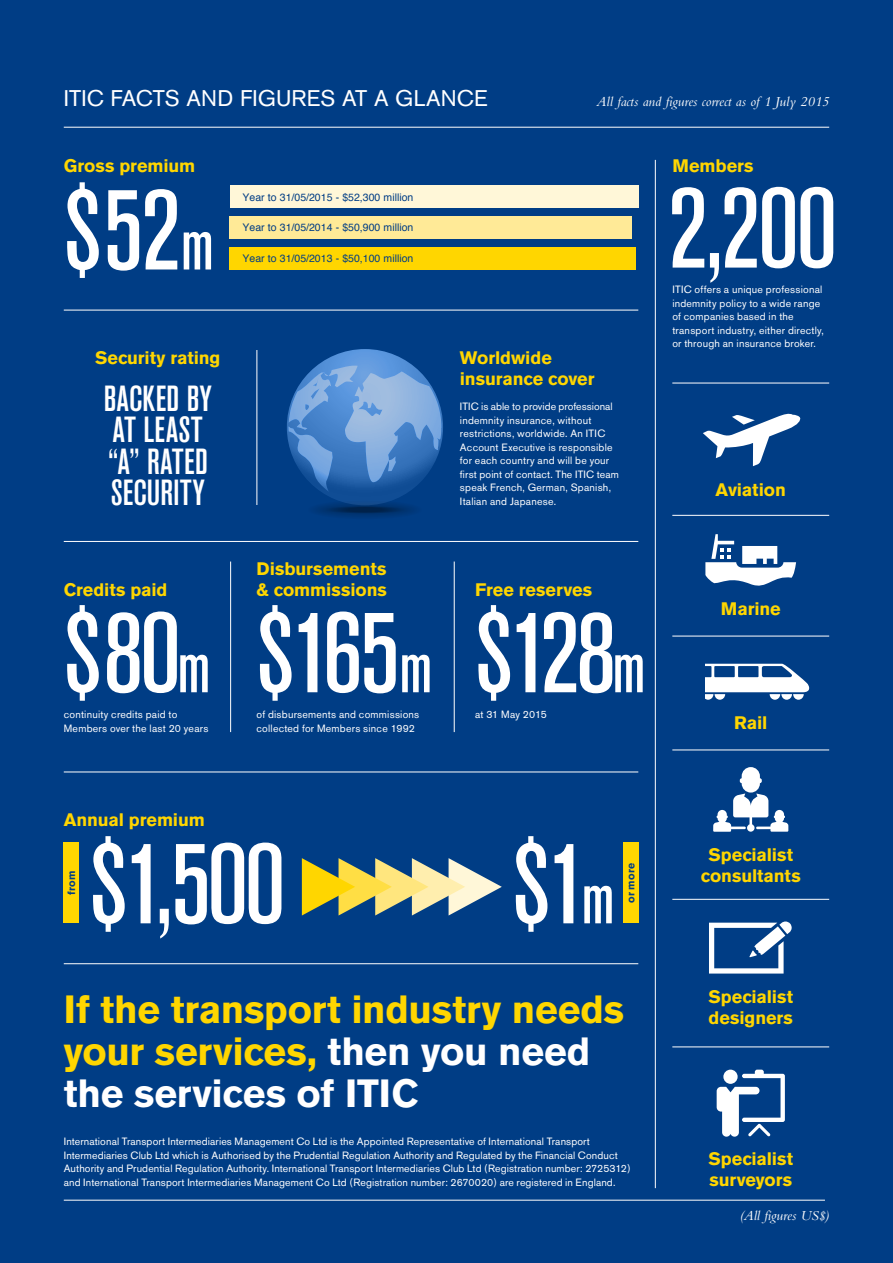
<style>
.page{position:relative;width:893px;height:1263px;background:#003d85}
.page>*{position:absolute;margin:0;border:0;box-sizing:border-box;transform-origin:0 0}
.t1{font:500 condensed 112.95px "Akzidenz Grotesk BE";letter-spacing:-.025em;color:#fff}
.t2{font:700 39px/42px "Akzidenz Grotesk BE";letter-spacing:-.005em;color:#ffd600}
.t3{font:500 condensed 36px/31.5px "Akzidenz Grotesk BE";letter-spacing:.01em;color:#fff}
.t4{font:22.5px "Akzidenz Grotesk BE";letter-spacing:.005em;color:#fff}
.t5{font:700 18px/21px "Akzidenz Grotesk BE";letter-spacing:-.005em;color:#ffd600}
.t6{font:italic 14.25px "Bembo";color:#fff}
.t7{font:10.5px/13.5px "Akzidenz Grotesk BE";letter-spacing:.015em;color:#fff}
.t8{font:10.5px "Helvetica";color:#003d85}
.t9{font:700 10.5px "Akzidenz Grotesk BE";letter-spacing:.015em;color:#003d85}
.s1{font-size:69px}
.s2{color:#fff}
</style>
<div class="page">
<hr style="left:64px;top:310px;width:574px;height:1px;background:#fff">
<hr style="left:64px;top:1200px;width:761px;height:1px;background:#fff">
<hr style="left:64px;top:963px;width:574px;height:1px;background:#fff">
<hr style="left:655px;top:160px;width:1px;height:1028px;background:#fff">
<hr style="left:256px;top:350px;width:1px;height:155px;background:#fff">
<hr style="left:64px;top:127px;width:765px;height:1px;background:#fff">
<div style="left:310px;top:501px;width:110px;height:18px;background:#003a80;border-radius:50%"></div>
<div style="left:310px;top:501px;width:110px;height:17px;background:#003a7f;border-radius:50%"></div>
<div style="left:313px;top:502px;width:104px;height:15px;background:#00387a;border-radius:50%"></div>
<div style="left:318px;top:504px;width:94px;height:12px;background:#003575;border-radius:50%"></div>
<div style="left:321px;top:505px;width:87px;height:10px;background:#003471;border-radius:50%"></div>
<div style="left:322px;top:505px;width:86px;height:9px;background:#003470;border-radius:50%"></div>
<div style="left:325px;top:506px;width:80px;height:8px;background:#00316c;border-radius:50%"></div>
<div style="left:325px;top:506px;width:80px;height:7px;background:#00316b;border-radius:50%"></div>
<div style="left:329px;top:506px;width:72px;height:7px;background:#002e64;border-radius:50%"></div>
<div style="left:329px;top:507px;width:72px;height:6px;background:#002e64;border-radius:50%"></div>
<div style="left:332px;top:507px;width:66px;height:6px;background:#002b5f;border-radius:50%"></div>
<div style="left:335px;top:507px;width:59px;height:6px;background:#002858;border-radius:50%"></div>
<div style="left:336px;top:507px;width:58px;height:5px;background:#002959;border-radius:50%"></div>
<div style="left:339px;top:507px;width:52px;height:5px;background:#002754;border-radius:50%"></div>
<div style="left:342px;top:507px;width:45px;height:5px;background:#00244f;border-radius:50%"></div>
<hr style="left:343px;top:508px;width:44px;height:4px;background:#00234c;border-radius:50%">
<svg style="left:287px;top:349px;width:156px;height:156px;background:#4880c3"></svg>
<svg style="left:329px;top:366px;width:112px;height:116px;background:#6193cd"></svg>
<svg style="left:705px;top:534px;width:91px;height:52px"></svg>
<svg style="left:713px;top:767px;width:75px;height:65px"></svg>
<svg style="left:717px;top:1069px;width:68px;height:68px"></svg>
<hr style="left:672px;top:515px;width:157px;height:1px;background:#fff">
<hr style="left:672px;top:636px;width:157px;height:1px;background:#fff">
<hr style="left:672px;top:749px;width:157px;height:1px;background:#fff">
<hr style="left:672px;top:899px;width:157px;height:1px;background:#fff">
<hr style="left:672px;top:1046px;width:157px;height:1px;background:#fff">
<div style="left:230px;top:185px;width:408px;height:23px;background:#fff7d8"></div>
<div style="left:230px;top:216px;width:402px;height:23px;background:#ffea97"></div>
<div style="left:230px;top:247px;width:406px;height:22px;background:#ffd600"></div>
<hr style="left:64px;top:541px;width:574px;height:1px;background:#fff">
<hr style="left:64px;top:772px;width:574px;height:1px;background:#fff">
<hr style="left:230px;top:561px;width:1px;height:171px;background:#fff">
<hr style="left:454px;top:561px;width:1px;height:171px;background:#fff">
<div style="left:64px;top:843px;width:15px;height:80px;background:#ffd600"></div>
<div style="left:623px;top:843px;width:15px;height:80px;background:#ffd600"></div>
<hr style="left:672px;top:383px;width:157px;height:1px;background:#fff">
<svg style="left:302px;top:858px;width:200px;height:57px"></svg>
<svg style="left:703px;top:413px;width:98px;height:53px"></svg>
<svg style="left:709px;top:921px;width:83px;height:52px"></svg>
<svg style="left:706px;top:664px;width:104px;height:36px"></svg>
<h3 class="t4" style="left:64px;top:85px;width:425px">ITIC FACTS AND FIGURES AT A GLANCE</h3>
<h3 class="t5" style="left:64px;top:156px;width:133px">Gross premium</h3>
<h1 class="t1" style="left:64px;top:168px;width:152px">$52<span class="s1">m</span></h1>
<p class="t8" style="left:243px;top:189px;width:172px">Year to 31/05/2015 - $52,300 million</p>
<p class="t8" style="left:243px;top:220px;width:172px">Year to 31/05/2014 - $50,900 million</p>
<p class="t8" style="left:243px;top:250px;width:172px">Year to 31/05/2013 - $50,100 million</p>
<h3 class="t6" style="left:597px;top:93px;width:234px">All facts and figures correct as of 1 July 2015</h3>
<h3 class="t5" style="left:672px;top:156px;width:83px">Members</h3>
<h1 class="t1" style="left:668px;top:166px;width:170px">2,200</h1>
<h3 class="t5" style="left:95px;top:347px;width:127px">Security rating</h3>
<h3 class="t3" style="left:104px;top:383px;width:109px">BACKED BY<br>AT LEAST “A” RATED<br>SECURITY</h3>
<h3 class="t5" style="left:460px;top:347px;width:136px">Worldwide insurance cover</h3>
<p class="t7" style="left:460px;top:400px;width:160px">ITIC is able to provide professional indemnity insurance, without restrictions, worldwide. An ITIC<br>Account Executive is responsible for each country and will be your first point of contact. The ITIC team speak French, German, Spanish,<br>Italian and Japanese.</p>
<h3 class="t5" style="left:257px;top:558px;width:132px">Disbursements &amp; commissions</h3>
<h3 class="t5" style="left:64px;top:579px;width:105px">Credits paid</h3>
<h1 class="t1" style="left:64px;top:591px;width:583px">$80<span class="s1">m</span> $165<span class="s1">m</span> $128<span class="s1">m</span></h1>
<h3 class="t5" style="left:475px;top:579px;width:119px">Free reserves</h3>
<p class="t7" style="left:64px;top:708px;width:146px">continuity credits paid to<br>Members over the last 20 years</p>
<p class="t7" style="left:475px;top:708px;width:73px">at 31 May 2015</p>
<p class="t7" style="left:257px;top:708px;width:164px">of disbursements and commissions collected for Members since 1992</p>
<p class="t7" style="left:672px;top:283px;width:153px">ITIC offers a unique professional indemnity policy to a wide range of companies based in the transport industry, either directly, or through an insurance broker.</p>
<h3 class="t5" style="left:716px;top:480px;width:72px">Aviation</h3>
<h3 class="t5" style="left:721px;top:599px;width:61px">Marine</h3>
<h3 class="t5" style="left:734px;top:712px;width:35px">Rail</h3>
<h3 class="t5" style="left:64px;top:809px;width:143px">Annual premium</h3>
<h1 class="t1" style="left:90px;top:822px;width:197px">$1,500</h1>
<h1 class="t1" style="left:512px;top:822px;width:104px">$1<span class="s1">m</span></h1>
<p class="t9" style="left:66px;top:895px;width:26px;rotate:-90deg">from</p>
<p class="t9" style="left:625px;top:903px;width:42px;rotate:-90deg">or more</p>
<h2 class="t2" style="left:64px;top:988px;width:562px">If the transport industry needs your services, <span class="s2">then you need the services of ITIC</span></h2>
<p class="t7" style="left:64px;top:1135px;width:568px">International Transport Intermediaries Management Co Ltd is the Appointed Representative of International Transport Intermediaries Club Ltd which is Authorised by the Prudential Regulation Authority and Regulated by the Financial Conduct Authority and Prudential Regulation Authority. International Transport Intermediaries Club Ltd (Registration number: 2725312) and International Transport Intermediaries Management Co Ltd (Registration number: 2670020) are registered in England.</p>
<h3 class="t5" style="left:701px;top:845px;width:101px;text-align:center">Specialist consultants</h3>
<h3 class="t5" style="left:708px;top:986px;width:86px">Specialist designers</h3>
<h3 class="t5" style="left:708px;top:1148px;width:86px">Specialist surveyors</h3>
<h3 class="t6" style="left:740px;top:1207px;width:91px">(All figures US$)</h3>
</div>
